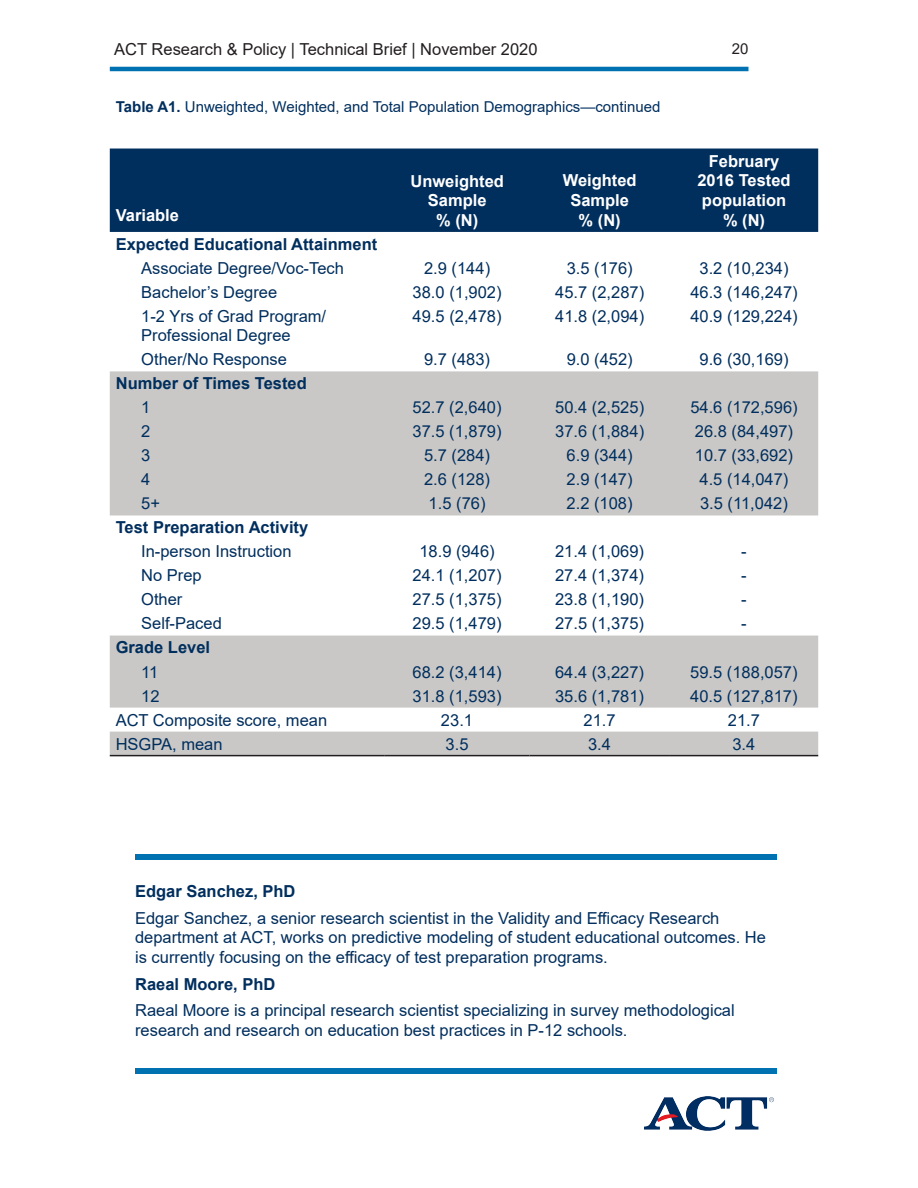
<style>
.page{position:relative;width:918px;height:1188px;background:#fff}
.page>*{position:absolute;margin:0;border:0;box-sizing:border-box;transform-origin:0 0}
.t1{font:16.5px/19.8px "Arial";color:#002e5d}
.t2{font:700 16.5px "Arial";color:#002e5d}
.t3{font:700 16.5px/19.8px "Arial";color:#fff;text-align:center}
.t4{font:16.5px "Arial";color:#231f20}
.t5{font:15px "Arial";color:#002e5d}
.t6{font:15px "Arial";color:#231f20}
.s1{font-weight:700}
</style>
<div class="page">
<div style="left:135px;top:854px;width:641px;height:5px;background:#0072b2"></div>
<div style="left:135px;top:1068px;width:641px;height:5px;background:#0072b2"></div>
<div style="left:110px;top:149px;width:708px;height:83px;background:#002e5d"></div>
<svg style="left:110px;top:371px;width:708px;height:384px;fill:#c9c8c7"></svg>
<hr style="left:110px;top:755px;width:275px;height:1px;background:#231f20">
<hr style="left:385px;top:755px;width:145px;height:1px;background:#231f20">
<hr style="left:530px;top:755px;width:140px;height:1px;background:#231f20">
<hr style="left:670px;top:755px;width:148px;height:1px;background:#231f20">
<hr style="left:110px;top:67px;width:638px;height:4px;background:#0072b2">
<img style="left:645px;top:1096px;width:128px;height:35px">
<p class="t4" style="left:114px;top:37px;width:425px">ACT Research &amp; Policy | Technical Brief | November 2020</p>
<p class="t6" style="left:732px;top:38px;width:18px">20</p>
<p class="t5" style="left:116px;top:96px;width:546px"><span class="s1">Table A1.</span> Unweighted, Weighted, and Total Population Demographics—continued</p>
<p class="t3" style="left:116px;top:206px;width:65px">Variable</p>
<p class="t3" style="left:410px;top:172px;width:95px">Unweighted<br>Sample<br>% (N)</p>
<p class="t3" style="left:563px;top:171px;width:75px">Weighted<br>Sample % (N)</p>
<p class="t3" style="left:697px;top:151px;width:95px">February<br>2016 Tested population % (N)</p>
<p class="t2" style="left:116px;top:232px;width:263px">Expected Educational Attainment</p>
<p class="t1" style="left:141px;top:258px;width:204px">Associate Degree/Voc-Tech</p>
<p class="t1" style="left:424px;top:258px;width:68px">2.9 (144)</p>
<p class="t1" style="left:567px;top:258px;width:68px">3.5 (176)</p>
<p class="t1" style="left:700px;top:258px;width:90px">3.2 (10,234)</p>
<p class="t1" style="left:141px;top:282px;width:138px">Bachelor’s Degree</p>
<p class="t1" style="left:413px;top:282px;width:90px">38.0 (1,902)</p>
<p class="t1" style="left:555px;top:282px;width:90px">45.7 (2,287)</p>
<p class="t1" style="left:690px;top:282px;width:109px">46.3 (146,247)</p>
<p class="t1" style="left:141px;top:306px;width:186px">1-2 Yrs of Grad Program/<br>Professional Degree</p>
<p class="t1" style="left:413px;top:306px;width:90px">49.5 (2,478)</p>
<p class="t1" style="left:555px;top:306px;width:90px">41.8 (2,094)</p>
<p class="t1" style="left:690px;top:306px;width:109px">40.9 (129,224)</p>
<p class="t1" style="left:141px;top:350px;width:147px">Other/No Response</p>
<p class="t1" style="left:424px;top:350px;width:68px">9.7 (483)</p>
<p class="t1" style="left:567px;top:350px;width:68px">9.0 (452)</p>
<p class="t1" style="left:700px;top:350px;width:90px">9.6 (30,169)</p>
<p class="t2" style="left:116px;top:372px;width:193px">Number of Times Tested</p>
<p class="t1" style="left:141px;top:398px;width:11px">1</p>
<p class="t1" style="left:413px;top:398px;width:90px">52.7 (2,640)</p>
<p class="t1" style="left:555px;top:398px;width:90px">50.4 (2,525)</p>
<p class="t1" style="left:690px;top:398px;width:109px">54.6 (172,596)</p>
<p class="t1" style="left:141px;top:422px;width:11px">2</p>
<p class="t1" style="left:413px;top:422px;width:90px">37.5 (1,879)</p>
<p class="t1" style="left:555px;top:422px;width:90px">37.6 (1,884)</p>
<p class="t1" style="left:695px;top:422px;width:100px">26.8 (84,497)</p>
<p class="t1" style="left:141px;top:446px;width:11px">3</p>
<p class="t1" style="left:424px;top:446px;width:68px">5.7 (284)</p>
<p class="t1" style="left:567px;top:446px;width:68px">6.9 (344)</p>
<p class="t1" style="left:695px;top:446px;width:100px">10.7 (33,692)</p>
<p class="t1" style="left:141px;top:470px;width:11px">4</p>
<p class="t1" style="left:424px;top:470px;width:68px">2.6 (128)</p>
<p class="t1" style="left:567px;top:470px;width:68px">2.9 (147)</p>
<p class="t1" style="left:700px;top:470px;width:90px">4.5 (14,047)</p>
<p class="t1" style="left:141px;top:494px;width:20px">5+</p>
<p class="t1" style="left:429px;top:494px;width:58px">1.5 (76)</p>
<p class="t1" style="left:567px;top:494px;width:68px">2.2 (108)</p>
<p class="t1" style="left:700px;top:494px;width:89px">3.5 (11,042)</p>
<p class="t2" style="left:116px;top:516px;width:194px">Test Preparation Activity</p>
<p class="t1" style="left:141px;top:542px;width:152px">In-person Instruction</p>
<p class="t1" style="left:419px;top:542px;width:77px">18.9 (946)</p>
<p class="t1" style="left:555px;top:542px;width:90px">21.4 (1,069)</p>
<p class="t1" style="left:741px;top:542px;width:7px">-</p>
<p class="t1" style="left:141px;top:566px;width:62px">No Prep</p>
<p class="t1" style="left:413px;top:566px;width:90px">24.1 (1,207)</p>
<p class="t1" style="left:555px;top:566px;width:90px">27.4 (1,374)</p>
<p class="t1" style="left:741px;top:566px;width:7px">-</p>
<p class="t1" style="left:141px;top:590px;width:43px">Other</p>
<p class="t1" style="left:413px;top:590px;width:90px">27.5 (1,375)</p>
<p class="t1" style="left:555px;top:590px;width:90px">23.8 (1,190)</p>
<p class="t1" style="left:741px;top:590px;width:7px">-</p>
<p class="t1" style="left:141px;top:614px;width:82px">Self-Paced</p>
<p class="t1" style="left:413px;top:614px;width:90px">29.5 (1,479)</p>
<p class="t1" style="left:555px;top:614px;width:90px">27.5 (1,375)</p>
<p class="t1" style="left:741px;top:614px;width:7px">-</p>
<p class="t2" style="left:116px;top:636px;width:96px">Grade Level</p>
<p class="t1" style="left:141px;top:662px;width:19px">11</p>
<p class="t1" style="left:413px;top:662px;width:90px">68.2 (3,414)</p>
<p class="t1" style="left:555px;top:662px;width:90px">64.4 (3,227)</p>
<p class="t1" style="left:690px;top:662px;width:109px">59.5 (188,057)</p>
<p class="t1" style="left:141px;top:686px;width:20px">12</p>
<p class="t1" style="left:413px;top:686px;width:90px">31.8 (1,593)</p>
<p class="t1" style="left:555px;top:686px;width:90px">35.6 (1,781)</p>
<p class="t1" style="left:690px;top:686px;width:109px">40.5 (127,817)</p>
<p class="t1" style="left:116px;top:710px;width:213px">ACT Composite score, mean</p>
<p class="t1" style="left:441px;top:710px;width:34px">23.1</p>
<p class="t1" style="left:584px;top:710px;width:34px">21.7</p>
<p class="t1" style="left:728px;top:710px;width:34px">21.7</p>
<p class="t1" style="left:116px;top:734px;width:108px">HSGPA, mean</p>
<p class="t1" style="left:446px;top:734px;width:24px">3.5</p>
<p class="t1" style="left:588px;top:734px;width:24px">3.4</p>
<p class="t1" style="left:732px;top:734px;width:24px">3.4</p>
<p class="t2" style="left:135px;top:880px;width:162px">Edgar Sanchez, PhD</p>
<p class="t1" style="left:135px;top:908px;width:632px">Edgar Sanchez, a senior research scientist in the Validity and Efficacy Research department at ACT, works on predictive modeling of student educational outcomes. He is currently focusing on the efficacy of test preparation programs.</p>
<p class="t2" style="left:135px;top:972px;width:142px">Raeal Moore, PhD</p>
<p class="t1" style="left:135px;top:1001px;width:601px">Raeal Moore is a principal research scientist specializing in survey methodological research and research on education best practices in P-12 schools.</p>
</div>
